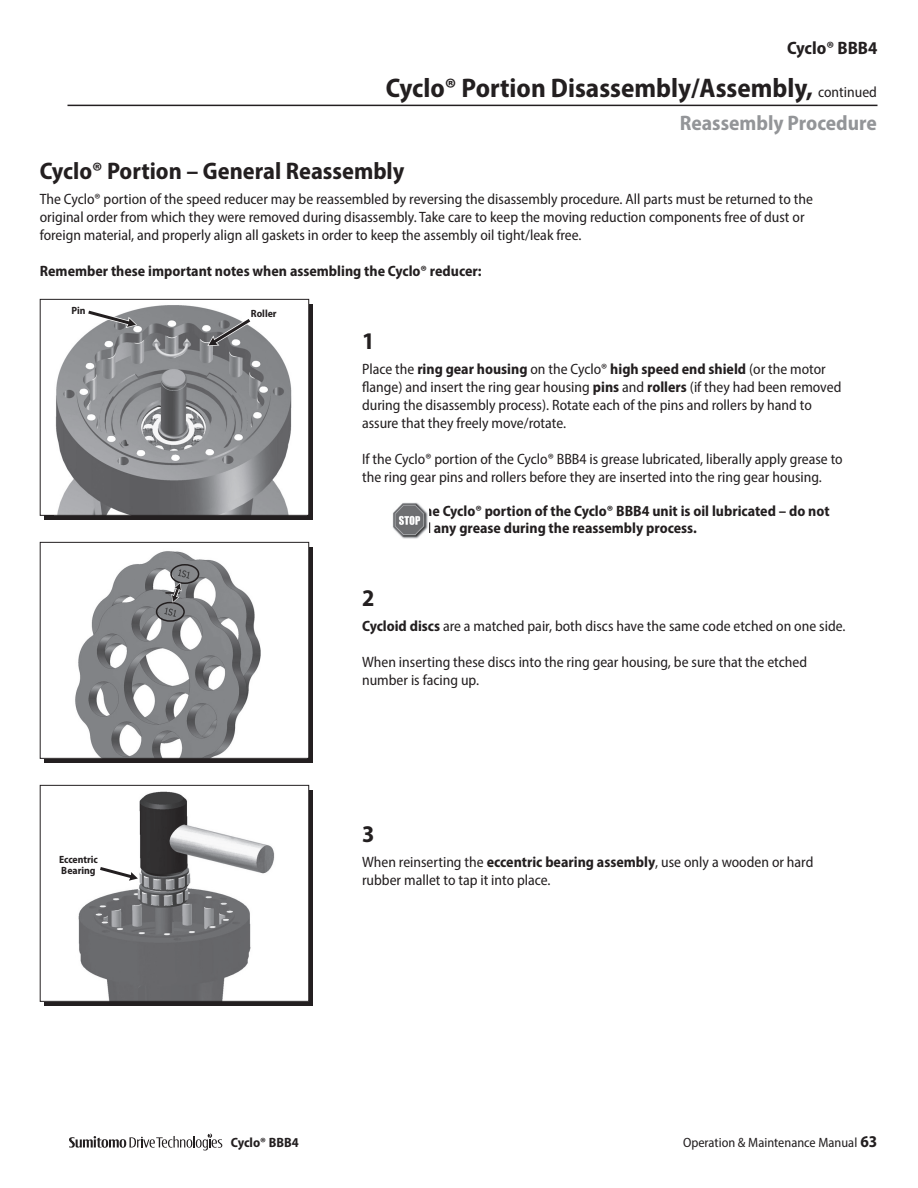
<style>
.page{position:relative;width:918px;height:1188px;background:#fff}
.page>*{position:absolute;margin:0;border:0;box-sizing:border-box;transform-origin:0 0}
.t1{font:700 semi-condensed 27px "Myriad Pro";color:#231f20}
.t2{font:700 semi-condensed 24px "Myriad Pro";color:#231f20}
.t3{font:700 semi-condensed 21px "Myriad Pro";color:#939598}
.t4{font:700 semi-condensed 18px "Myriad Pro";color:#231f20}
.t5{font:semi-condensed 15px/18px "Myriad Pro";color:#231f20}
.t6{font:700 semi-condensed 15px/16.5px "Myriad Pro";color:#231f20}
.t7{font:semi-condensed 13.5px "Myriad Pro";color:#231f20}
.t8{font:700 semi-condensed 13.5px "Myriad Pro";color:#231f20}
.t9{font:700 semi-condensed 10.5px/10.5px "Myriad Pro";color:#231f20}
.s1{font-weight:400;font-size:15px}
.s2{font-weight:700}
.s3{font-weight:700;font-size:16.5px}
</style>
<div class="page">
<svg style="left:69px;top:1133px;width:153px;height:17px"></svg>
<hr style="left:68px;top:105px;width:810px;height:1px;background:#231f20">
<div style="left:44px;top:304px;width:269px;height:216px;background:#231f20"></div>
<div style="left:44px;top:547px;width:269px;height:216px;background:#231f20"></div>
<div style="left:44px;top:790px;width:269px;height:216px;background:#231f20"></div>
<div style="left:40px;top:299px;width:269px;height:216px;background:#fff"></div>
<img style="left:55px;top:305px;width:237px;height:209px">
<div style="left:40px;top:299px;width:269px;height:217px;border:1px solid #231f20"></div>
<img style="left:44px;top:547px;width:262px;height:210px">
<div style="left:40px;top:542px;width:269px;height:217px;border:1px solid #231f20"></div>
<img style="left:44px;top:790px;width:263px;height:210px">
<div style="left:40px;top:785px;width:269px;height:217px;border:1px solid #231f20"></div>
<svg style="left:87px;top:306px;width:50px;height:23px"></svg>
<svg style="left:207px;top:314px;width:46px;height:35px;background:#8b8b8e"></svg>
<svg style="left:99px;top:862px;width:40px;height:21px"></svg>
<div style="left:170px;top:564px;width:29px;height:20px;border:2px solid #231f20;border-radius:50%"></div>
<div style="left:156px;top:602px;width:29px;height:20px;border:2px solid #231f20;border-radius:50%"></div>
<svg style="left:165px;top:583px;width:18px;height:20px"></svg>
<img style="left:392px;top:502px;width:36px;height:37px">
<p class="t4" style="left:787px;top:36px;width:92px">Cyclo® BBB4</p>
<h1 class="t1" style="left:386px;top:71px;width:492px">Cyclo® Portion Disassembly/Assembly, <span class="s1">continued</span></h1>
<h3 class="t3" style="left:680px;top:109px;width:199px">Reassembly Procedure</h3>
<h2 class="t2" style="left:40px;top:156px;width:366px">Cyclo® Portion – General Reassembly</h2>
<p class="t5" style="left:40px;top:190px;width:775px">The Cyclo® portion of the speed reducer may be reassembled by reversing the disassembly procedure. All parts must be returned to the original order from which they were removed during disassembly. Take care to keep the moving reduction components free of dust or foreign material, and properly align all gaskets in order to keep the assembly oil tight/leak free.</p>
<p class="t6" style="left:40px;top:262px;width:443px">Remember these important notes when assembling the Cyclo® reducer:</p>
<p class="t9" style="left:71px;top:305px;width:16px">Pin</p>
<p class="t9" style="left:251px;top:308px;width:27px">Roller</p>
<p class="t9" style="left:59px;top:854px;width:40px">Eccentric<br>Bearing</p>
<h2 class="t2" style="left:362px;top:326px;width:14px">1</h2>
<p class="t5" style="left:362px;top:360px;width:481px">Place the <span class="s2">ring gear housing</span> on the Cyclo® <span class="s2">high speed end shield</span> (or the motor flange) and insert the ring gear housing <span class="s2">pins</span> and <span class="s2">rollers</span> (if they had been removed during the disassembly process). Rotate each of the pins and rollers by hand to assure that they freely move/rotate.</p>
<p class="t5" style="left:362px;top:450px;width:482px">If the Cyclo® portion of the Cyclo® BBB4 is grease lubricated, liberally apply grease to the ring gear pins and rollers before they are inserted into the ring gear housing.</p>
<p class="t6" style="left:407px;top:503px;width:424px">If the Cyclo® portion of the Cyclo® BBB4 unit is oil lubricated – do not add any grease during the reassembly process.</p>
<h2 class="t2" style="left:362px;top:583px;width:14px">2</h2>
<p class="t5" style="left:362px;top:617px;width:484px"><span class="s2">Cycloid discs</span> are a matched pair, both discs have the same code etched on one side.</p>
<p class="t5" style="left:362px;top:653px;width:447px">When inserting these discs into the ring gear housing, be sure that the etched number is facing up.</p>
<h2 class="t2" style="left:362px;top:818px;width:14px">3</h2>
<p class="t5" style="left:362px;top:852px;width:453px">When reinserting the <span class="s2">eccentric bearing assembly</span>, use only a wooden or hard rubber mallet to tap it into place.</p>
<p class="t8" style="left:231px;top:1134px;width:69px">Cyclo® BBB4</p>
<p class="t7" style="left:683px;top:1135px;width:196px">Operation &amp; Maintenance Manual <span class="s3">63</span></p>
</div>
